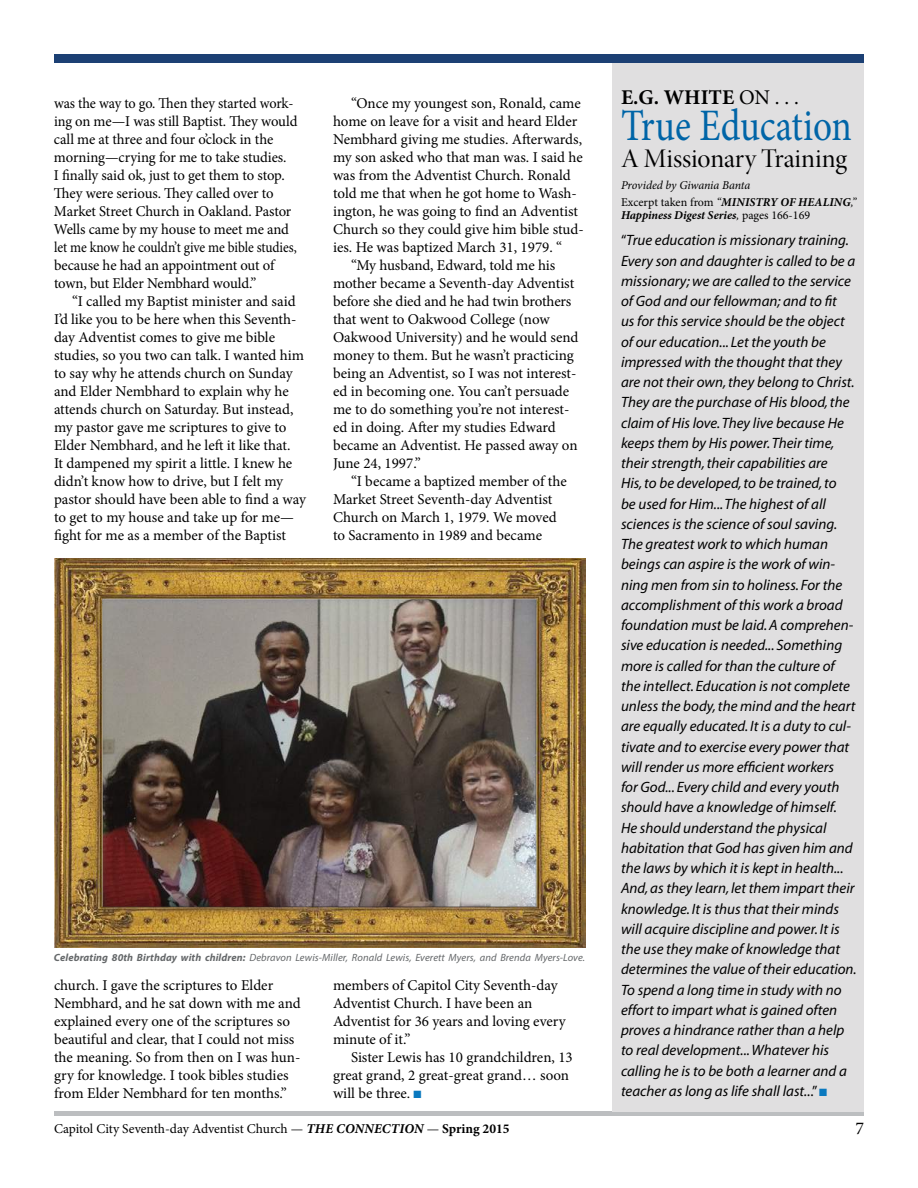
<style>
.page{position:relative;width:918px;height:1188px;background:#fff}
.page>*{position:absolute;margin:0;border:0;box-sizing:border-box;transform-origin:0 0}
.t1{font:45px "Minion Pro";color:#0065a7;scale:.83 1}
.t2{font:27px "Minion Pro Disp";letter-spacing:-.005em;color:#000}
.t3{font:700 21px "Minion Pro";color:#000}
.t4{font:18px "Minion Pro";color:#000}
.t5{font:15px/18px "Minion Pro";letter-spacing:-.005em;color:#000}
.t6{font:italic 15px/20.2px "Myriad";color:#000}
.t7{font:15px/18px "Minion Pro";letter-spacing:-.005em;color:#000;scale:.95 1}
.t8{font:13.5px "Minion Pro";letter-spacing:-.005em;color:#000}
.t9{font:italic 12px/16.5px "Minion Pro";letter-spacing:-.01em;color:#000}
.t10{font:italic 700 12px "Minion Pro";color:#000}
.t11{font:italic 10.5px "Myriad Pro";letter-spacing:.01em;color:#65686a}
.s1{font-weight:700}
.s2{color:#0a79bf}
.s3{font-weight:400}
.s4{font-style:normal}
.s5{font-weight:400;font-style:normal}
.s6{font-family:"Myriad Pro";font-style:normal}
.s7{font-weight:700;font-style:italic}
</style>
<div class="page">
<hr style="left:54px;top:1112px;width:810px;height:4px;background:#bcbec0">
<div style="left:54px;top:54px;width:810px;height:9px;background:#1c4074"></div>
<div style="left:612px;top:63px;width:252px;height:1049px;background:#e0dfe0"></div>
<img style="left:54px;top:558px;width:532px;height:389px">
<p class="t7" style="left:54px;top:94px;width:258px">was the way to go. Then they started work&shy;ing on me—I was still Baptist. They would call me at three and four o’clock in the morning—crying for me to take studies.<br>I finally said ok, just to get them to stop.<br>They were serious. They called over to Market Street Church in Oakland. Pastor Wells came by my house to meet me and let me know he couldn’t give me bible studies, because he had an appointment out of town, but Elder Nembhard would.”</p>
<p class="t5" style="left:54px;top:292px;width:253px;text-indent:18px">“I called my Baptist minister and said I’d like you to be here when this Seventh&shy;day Adventist comes to give me bible studies, so you two can talk. I wanted him to say why he attends church on Sunday and Elder Nembhard to explain why he attends church on Saturday. But instead, my pastor gave me scriptures to give to Elder Nembhard, and he left it like that.<br>It dampened my spirit a little. I knew he didn’t know how to drive, but I felt my pastor should have been able to find a way to get to my house and take up for me— fight for me as a member of the Baptist</p>
<p class="t5" style="left:351px;top:94px;width:231px">“Once my youngest son, Ronald, came</p>
<p class="t5" style="left:333px;top:112px;width:246px">home on leave for a visit and heard Elder</p>
<p class="t5" style="left:333px;top:130px;width:251px">Nembhard giving me studies. Afterwards,</p>
<p class="t5" style="left:333px;top:148px;width:251px">my son asked who that man was. I said he</p>
<p class="t5" style="left:333px;top:166px;width:239px">was from the Adventist Church. Ronald</p>
<p class="t5" style="left:333px;top:184px;width:245px">told me that when he got home to Wash-</p>
<p class="t5" style="left:333px;top:202px;width:247px">ington, he was going to find an Adventist</p>
<p class="t5" style="left:333px;top:220px;width:252px">Church so they could give him bible stud-</p>
<p class="t5" style="left:333px;top:238px;width:231px">ies. He was baptized March 31, 1979. “</p>
<p class="t5" style="left:351px;top:256px;width:206px">“My husband, Edward, told me his</p>
<p class="t5" style="left:333px;top:274px;width:243px">mother became a Seventh-day Adventist</p>
<p class="t5" style="left:333px;top:292px;width:240px">before she died and he had twin brothers</p>
<p class="t5" style="left:333px;top:310px;width:218px">that went to Oakwood College (now</p>
<p class="t5" style="left:333px;top:328px;width:247px">Oakwood University) and he would send</p>
<p class="t5" style="left:333px;top:346px;width:243px">money to them. But he wasn’t practicing</p>
<p class="t5" style="left:333px;top:364px;width:245px">being an Adventist, so I was not interest-</p>
<p class="t5" style="left:333px;top:382px;width:238px">ed in becoming one. You can’t persuade</p>
<p class="t5" style="left:333px;top:400px;width:238px">me to do something you’re not interest-</p>
<p class="t5" style="left:333px;top:418px;width:224px">ed in doing. After my studies Edward</p>
<p class="t5" style="left:333px;top:436px;width:246px">became an Adventist. He passed away on</p>
<p class="t5" style="left:333px;top:454px;width:89px">June 24, 1997.”</p>
<p class="t5" style="left:351px;top:472px;width:217px">“I became a baptized member of the</p>
<p class="t5" style="left:333px;top:490px;width:221px">Market Street Seventh-day Adventist</p>
<p class="t5" style="left:333px;top:508px;width:225px">Church on March 1, 1979. We moved</p>
<p class="t5" style="left:333px;top:526px;width:211px">to Sacramento in 1989 and became</p>
<p class="t11" style="left:54px;top:951px;width:533px"><span class="s1">Celebrating 80th Birthday with children:</span> Debravon Lewis-Miller, Ronald Lewis, Everett Myers, and Brenda Myers-Love.</p>
<p class="t5" style="left:54px;top:976px;width:248px">church. I gave the scriptures to Elder Nembhard, and he sat down with me and explained every one of the scriptures so beautiful and clear, that I could not miss the meaning. So from then on I was hun&shy;gry for knowledge. I took bibles studies from Elder Nembhard for ten months.”</p>
<p class="t5" style="left:333px;top:976px;width:234px">members of Capitol City Seventh-day<br>Adventist Church. I have been an<br>Adventist for 36 years and loving every minute of it.”</p>
<p class="t5" style="left:333px;top:1048px;width:241px;text-indent:18px">Sister Lewis has 10 grandchildren, 13 great grand, 2 great-great grand… soon will be three. <span class="s2">■</span></p>
<h3 class="t3" style="left:621px;top:82px;width:179px">E.G. WHITE <span class="s3">ON . . .</span></h3>
<h1 class="t1" style="left:621px;top:95px;width:280px">True Education</h1>
<h2 class="t2" style="left:621px;top:142px;width:228px">A Missionary Training</h2>
<p class="t9" style="left:621px;top:177px;width:237px">Provided by Giwania Banta<br><span class="s4">Excerpt taken from</span> “<span class="s1">MINISTRY OF HEALING</span>,”</p>
<p class="t10" style="left:621px;top:207px;width:191px">Happiness Digest Series<span class="s3">,</span> <span class="s5">pages 166-169</span></p>
<p class="t6" style="left:621px;top:231px;width:237px"><span class="s6">“</span>True education is missionary training.<br>Every son and daughter is called to be a missionary; we are called to the service of God and our fellowman; and to fit<br>us for this service should be the object of our education... Let the youth be impressed with the thought that they are not their own, they belong to Christ.<br>They are the purchase of His blood, the claim of His love. They live because He keeps them by His power. Their time, their strength, their capabilities are<br>His, to be developed, to be trained, to<br>be used for Him... The highest of all sciences is the science of soul saving.<br>The greatest work to which human beings can aspire is the work of win&shy;ning men from sin to holiness. For the accomplishment of this work a broad foundation must be laid. A comprehen&shy;sive education is needed... Something more is called for than the culture of the intellect. Education is not complete unless the body, the mind and the heart are equally educated. It is a duty to cul&shy;tivate and to exercise every power that will render us more efficient workers<br>for God... Every child and every youth should have a knowledge of himself.<br>He should understand the physical habitation that God has given him and the laws by which it is kept in health...<br>And, as they learn, let them impart their knowledge. It is thus that their minds will acquire discipline and power. It is the use they make of knowledge that determines the value of their education.<br>To spend a long time in study with no effort to impart what is gained often proves a hindrance rather than a help to real development... Whatever his calling he is to be both a learner and a teacher as long as life shall last..<span class="s6">.”</span> <span class="s2">■</span></p>
<p class="t8" style="left:54px;top:1120px;width:457px">Capitol City Seventh-day Adventist Church — <span class="s7">THE CONNECTION</span> — <span class="s1">Spring 2015</span></p>
<p class="t4" style="left:855px;top:1116px;width:10px">7</p>
</div>
